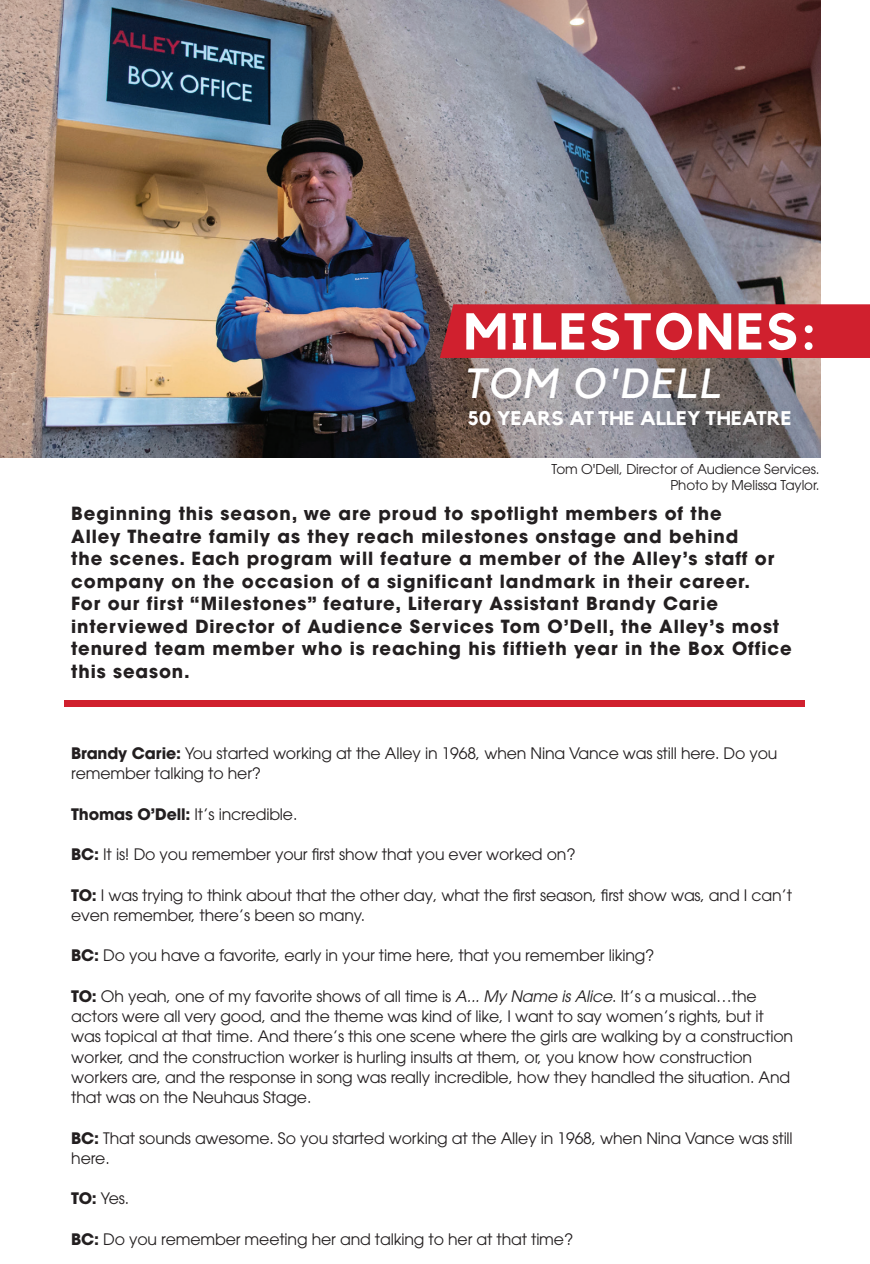
<style>
.page{position:relative;width:870px;height:1264px;background:#fff}
.page>*{position:absolute;margin:0;border:0;box-sizing:border-box;transform-origin:0 0}
.t1{font:700 51.07px "Kollektif";letter-spacing:.05em;color:#fff}
.t2{font:italic 42.07px "Kollektif";letter-spacing:.05em;color:#fff}
.t3{font:700 19.57px "Kollektif";letter-spacing:.01em;color:#fff}
.t4{font:700 18px/22.5px "ITC Avant Garde Std";letter-spacing:.05em;color:#231f20}
.t5{font:15.75px/20.2px "ITC Avant Garde Std";letter-spacing:-.01em;color:#231f20}
.t6{font:13.5px/15.8px "ITC Avant Garde Std";letter-spacing:-.01em;color:#231f20;text-align:right}
.s1{font-weight:700}
.s2{font-style:italic}
</style>
<div class="page">
<img style="left:0;top:0;width:820px;height:457px">
<div style="left:440px;top:304px;width:429px;height:54px;background:#d0202e"></div>
<div style="left:64px;top:700px;width:740px;height:7px;background:#d0202e"></div>
<h1 class="t1" style="left:464px;top:302px;width:354px">MILESTONES:</h1>
<h2 class="t2" style="left:464px;top:358px;width:258px">TOM O'DELL</h2>
<p class="t3" style="left:467px;top:406px;width:325px">50 YEARS AT THE ALLEY THEATRE</p>
<p class="t6" style="left:551px;top:461px;width:270px">Tom O'Dell, Director of Audience Services.<br>Photo by Melissa Taylor.</p>
<p class="t4" style="left:71px;top:502px;width:722px">Beginning this season, we are proud to spotlight members of the<br>Alley Theatre family as they reach milestones onstage and behind<br>the scenes. Each program will feature a member of the Alley’s staff or company on the occasion of a significant landmark in their career.<br>For our first “Milestones” feature, Literary Assistant Brandy Carie interviewed Director of Audience Services Tom O’Dell, the Alley’s most tenured team member who is reaching his fiftieth year in the Box Office this season.</p>
<p class="t5" style="left:71px;top:742px;width:707px"><span class="s1">Brandy Carie:</span> You started working at the Alley in 1968, when Nina Vance was still here. Do you remember talking to her?</p>
<p class="t5" style="left:71px;top:803px;width:228px"><span class="s1">Thomas O’Dell:</span> It’s incredible.</p>
<p class="t5" style="left:71px;top:844px;width:506px"><span class="s1">BC:</span> It is! Do you remember your first show that you ever worked on?</p>
<p class="t5" style="left:71px;top:884px;width:722px"><span class="s1">TO:</span> I was trying to think about that the other day, what the first season, first show was, and I can’t even remember, there’s been so many.</p>
<p class="t5" style="left:71px;top:945px;width:585px"><span class="s1">BC:</span> Do you have a favorite, early in your time here, that you remember liking?</p>
<p class="t5" style="left:71px;top:985px;width:723px"><span class="s1">TO:</span> Oh yeah, one of my favorite shows of all time is <span class="s2">A... My Name is Alice</span>. It’s a musical…the actors were all very good, and the theme was kind of like, I want to say women’s rights, but it was topical at that time. And there’s this one scene where the girls are walking by a construction worker, and the construction worker is hurling insults at them, or, you know how construction workers are, and the response in song was really incredible, how they handled the situation. And that was on the Neuhaus Stage.</p>
<p class="t5" style="left:71px;top:1127px;width:723px"><span class="s1">BC:</span> That sounds awesome. So you started working at the Alley in 1968, when Nina Vance was still here.</p>
<p class="t5" style="left:71px;top:1188px;width:59px"><span class="s1">TO:</span> Yes.</p>
<p class="t5" style="left:71px;top:1228px;width:503px"><span class="s1">BC:</span> Do you remember meeting her and talking to her at that time?</p>
</div>
